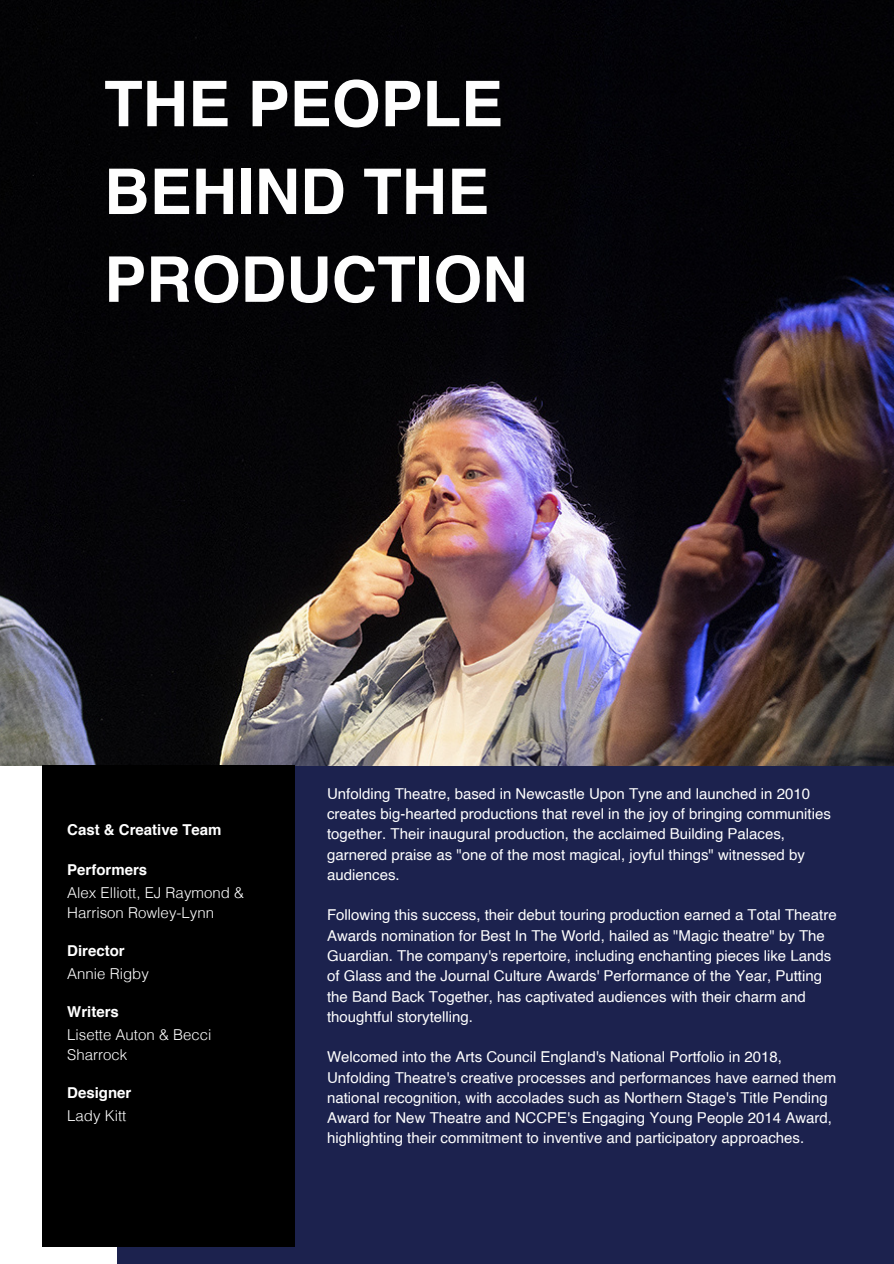
<style>
.page{position:relative;width:894px;height:1264px;background:#fff}
.page>*{position:absolute;margin:0;border:0;box-sizing:border-box;transform-origin:0 0}
.t1{font:700 63px/87.8px "Helvetica";color:#fefefe}
.t2{font:15px/20.2px "Helvetica";color:#fff}
.t3{font:300 15px/20.2px "Helvetica";color:#fff}
.t4{font:700 15px "Helvetica";color:#fff}
</style>
<div class="page">
<div style="left:118px;top:384px;width:775px;height:879px;background:#1c224e"></div>
<img style="left:0;top:0;width:893px;height:765px">
<div style="left:43px;top:765px;width:252px;height:482px;background:#000"></div>
<h1 class="t1" style="left:104px;top:65px;width:425px">THE PEOPLE<br>BEHIND THE<br>PRODUCTION</h1>
<p class="t4" style="left:67px;top:823px;width:156px">Cast &amp; Creative Team</p>
<p class="t4" style="left:67px;top:863px;width:82px">Performers</p>
<p class="t3" style="left:67px;top:882px;width:178px">Alex Elliott, EJ Raymond &amp;<br>Harrison Rowley-Lynn</p>
<p class="t4" style="left:67px;top:944px;width:59px">Director</p>
<p class="t3" style="left:67px;top:963px;width:83px">Annie Rigby</p>
<p class="t4" style="left:67px;top:1005px;width:53px">Writers</p>
<p class="t3" style="left:67px;top:1024px;width:146px">Lisette Auton &amp; Becci<br>Sharrock</p>
<p class="t4" style="left:67px;top:1086px;width:66px">Designer</p>
<p class="t3" style="left:67px;top:1105px;width:61px">Lady Kitt</p>
<p class="t2" style="left:327px;top:784px;width:505px">Unfolding Theatre, based in Newcastle Upon Tyne and launched in 2010 creates big-hearted productions that revel in the joy of bringing communities together. Their inaugural production, the acclaimed Building Palaces, garnered praise as "one of the most magical, joyful things" witnessed by audiences.</p>
<p class="t2" style="left:327px;top:906px;width:511px">Following this success, their debut touring production earned a Total Theatre Awards nomination for Best In The World, hailed as "Magic theatre" by The Guardian. The company's repertoire, including enchanting pieces like Lands of Glass and the Journal Culture Awards' Performance of the Year, Putting the Band Back Together, has captivated audiences with their charm and thoughtful storytelling.</p>
<p class="t2" style="left:327px;top:1048px;width:510px">Welcomed into the Arts Council England's National Portfolio in 2018, Unfolding Theatre's creative processes and performances have earned them national recognition, with accolades such as Northern Stage's Title Pending Award for New Theatre and NCCPE's Engaging Young People 2014 Award, highlighting their commitment to inventive and participatory approaches.</p>
</div>
